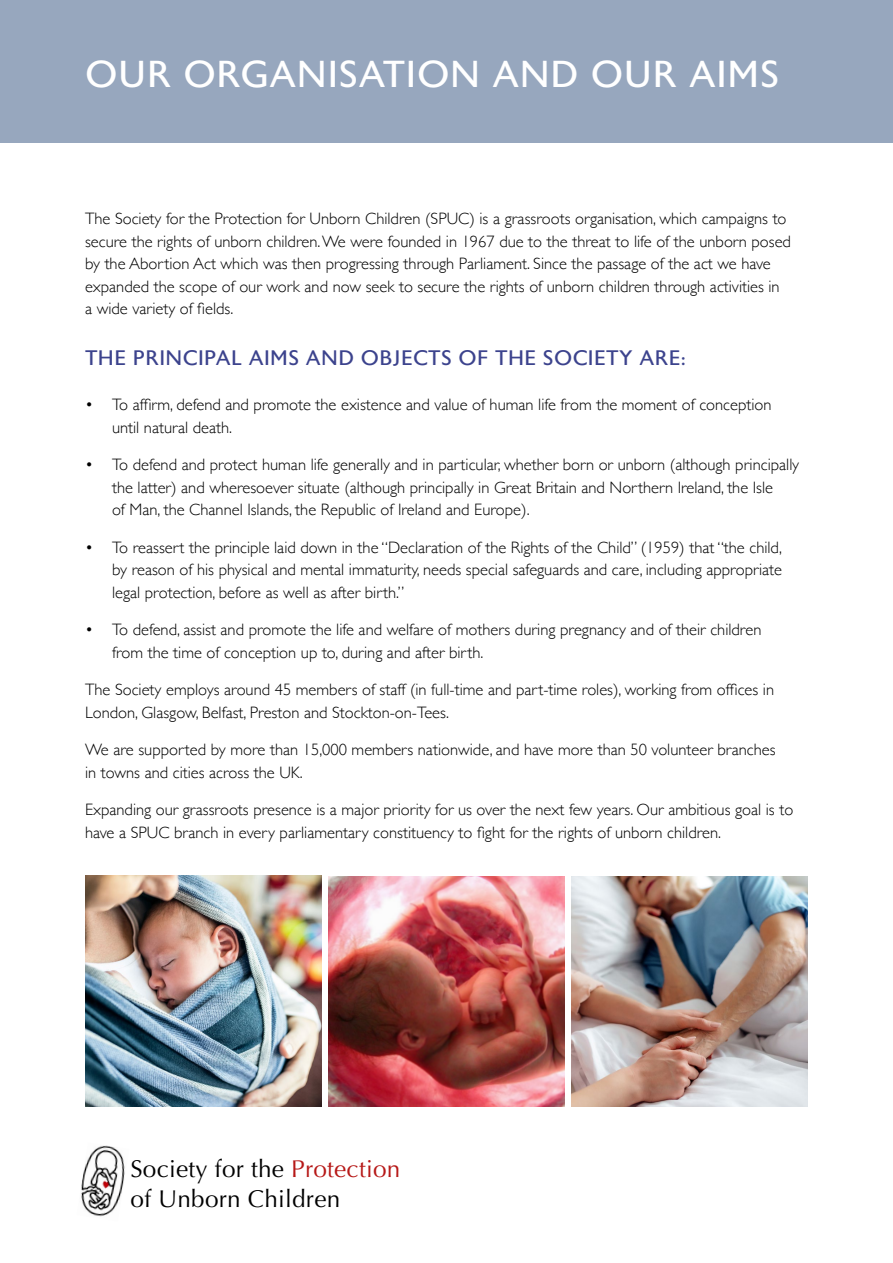
<style>
.page{position:relative;width:893px;height:1263px;background:#fff}
.page>*{position:absolute;margin:0;border:0;box-sizing:border-box;transform-origin:0 0}
.t1{font:37.5px "Astoria Sans";letter-spacing:.02em;color:#fff}
.t2{font:24.3px/29.2px "Optima";letter-spacing:.01em;color:#000}
.t3{font:21px "Astoria Sans";letter-spacing:.02em;color:#3c438d}
.t4{font:300 16.5px/22.5px "Gill Sans";color:#000}
.s1{color:#b61817}
</style>
<div class="page">
<div style="left:0;top:0;width:893px;height:142px;background:#97a7be"></div>
<img style="left:85px;top:875px;width:236px;height:231px">
<img style="left:328px;top:876px;width:236px;height:230px">
<img style="left:572px;top:876px;width:236px;height:230px">
<img style="left:81px;top:1145px;width:44px;height:72px">
<h1 class="t1" style="left:85px;top:54px;width:696px">OUR ORGANISATION AND OUR AIMS</h1>
<p class="t4" style="left:85px;top:207px;width:707px">The Society for the Protection for Unborn Children (SPUC) is a grassroots organisation, which campaigns to secure the rights of unborn children. We were founded in 1967 due to the threat to life of the unborn posed by the Abortion Act which was then progressing through Parliament. Since the passage of the act we have expanded the scope of our work and now seek to secure the rights of unborn children through activities in<br>a wide variety of fields.</p>
<p class="t3" style="left:85px;top:346px;width:602px">THE PRINCIPAL AIMS AND OBJECTS OF THE SOCIETY ARE:</p>
<p class="t4" style="left:112px;top:393px;width:661px;text-indent:-27px">• To affirm, defend and promote the existence and value of human life from the moment of conception until natural death.</p>
<p class="t4" style="left:112px;top:453px;width:689px;text-indent:-27px">• To defend and protect human life generally and in particular, whether born or unborn (although principally the latter) and wheresoever situate (although principally in Great Britain and Northern Ireland, the Isle<br>of Man, the Channel Islands, the Republic of Ireland and Europe).</p>
<p class="t4" style="left:112px;top:536px;width:671px;text-align:justify;text-indent:-27px">• To reassert the principle laid down in the “Declaration of the Rights of the Child” (1959) that “the child, by reason of his physical and mental immaturity, needs special safeguards and care, including appropriate legal protection, before as well as after birth.”</p>
<p class="t4" style="left:112px;top:618px;width:651px;text-indent:-27px">• To defend, assist and promote the life and welfare of mothers during pregnancy and of their children from the time of conception up to, during and after birth.</p>
<p class="t4" style="left:85px;top:678px;width:691px">The Society employs around 45 members of staff (in full-time and part-time roles), working from offices in<br>London, Glasgow, Belfast, Preston and Stockton-on-Tees.</p>
<p class="t4" style="left:85px;top:738px;width:692px">We are supported by more than 15,000 members nationwide, and have more than 50 volunteer branches in towns and cities across the UK.</p>
<p class="t4" style="left:85px;top:798px;width:710px">Expanding our grassroots presence is a major priority for us over the next few years. Our ambitious goal is to have a SPUC branch in every parliamentary constituency to fight for the rights of unborn children.</p>
<h2 class="t2" style="left:131px;top:1155px;width:271px">Society for the <span class="s1">Protection </span>of Unborn Children</h2>
</div>
